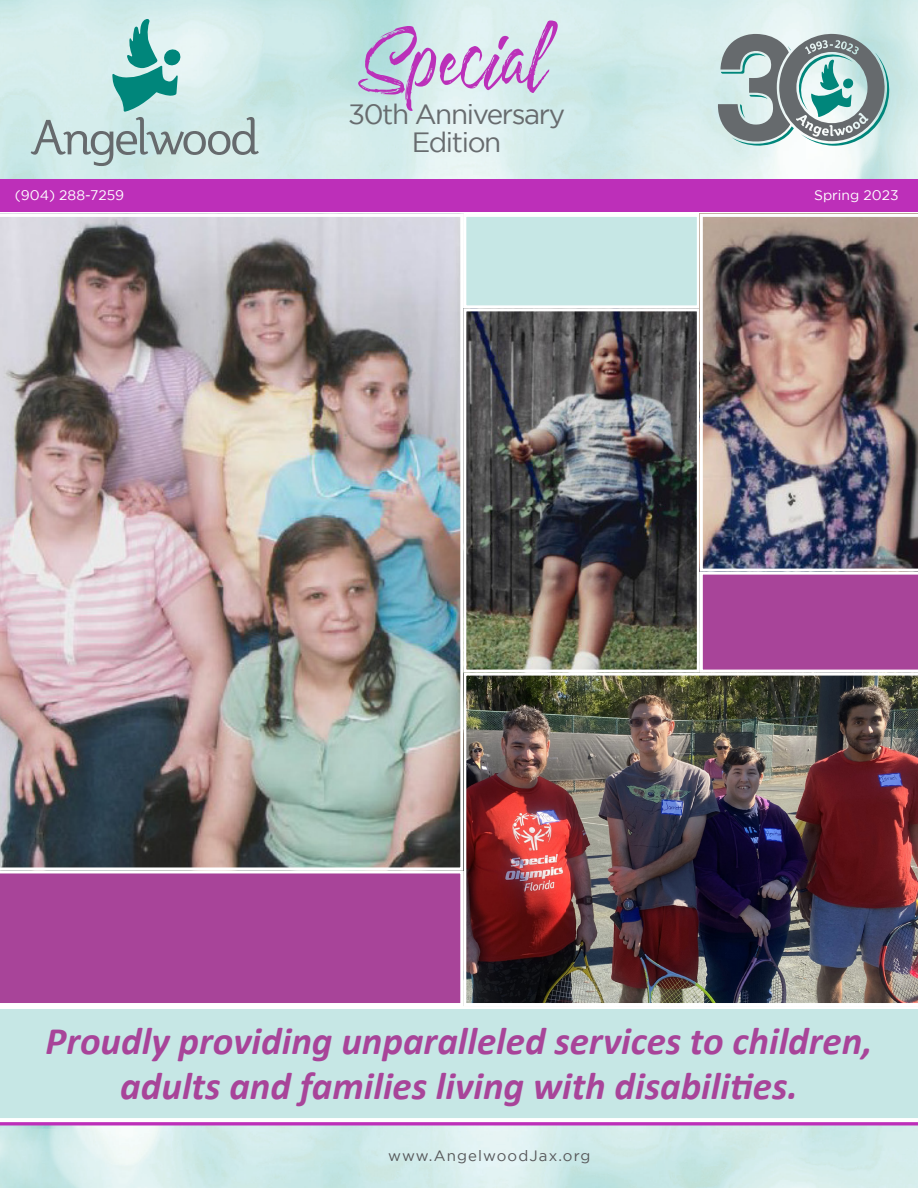
<style>
.page{position:relative;width:918px;height:1188px;background:#fff}
.page>*{position:absolute;margin:0;border:0;box-sizing:border-box;transform-origin:0 0}
.t1{font:italic 700 39px/45px "Calibri";color:#a84499;text-align:center}
.t2{font:27.75px/27.8px "Gotham";letter-spacing:-.05em;color:#676b6e;text-align:center}
.t3{font:15px "Gotham";letter-spacing:.075em;color:#57585a}
.t4{font:13.95px "Gotham";color:#fff}
</style>
<div class="page">
<img style="left:0;top:0;width:918px;height:180px">
<div style="left:0;top:180px;width:918px;height:32px;background:#bd2fb9"></div>
<svg style="left:31px;top:19px;width:228px;height:147px;background:#bddcda"></svg>
<svg style="left:718px;top:34px;width:171px;height:112px;background:#97aead"></svg>
<svg style="left:358px;top:21px;width:200px;height:90px;background:#cdc8e0"></svg>
<hr style="left:0;top:1122px;width:918px;height:3px;background:#bd2fb9">
<img style="left:463px;top:673px;width:455px;height:333px">
<img style="left:0;top:217px;width:461px;height:651px">
<img style="left:467px;top:312px;width:229px;height:357px">
<div style="left:463px;top:308px;width:237px;height:365px;border:3px solid #fff"></div>
<div style="left:700px;top:574px;width:218px;height:99px;background:#a84499"></div>
<div style="left:0;top:870px;width:463px;height:133px;background:#a84499"></div>
<div style="left:463px;top:214px;width:237px;height:94px;background:#c6e7e5;border:3px solid #fff"></div>
<img style="left:700px;top:217px;width:218px;height:355px">
<div style="left:0;top:1009px;width:918px;height:109px;background:#c6e7e5"></div>
<p class="t2" style="left:348px;top:100px;width:219px">30th Anniversary<br>Edition</p>
<p class="t4" style="left:15px;top:187px;width:111px">(904) 288-7259</p>
<p class="t4" style="left:814px;top:187px;width:86px">Spring 2023</p>
<p class="t1" style="left:46px;top:1018px;width:828px">Proudly providing unparalleled services to children, adults and families living with disabilities.</p>
<p class="t3" style="left:388px;top:1147px;width:204px">www.AngelwoodJax.org</p>
</div>
